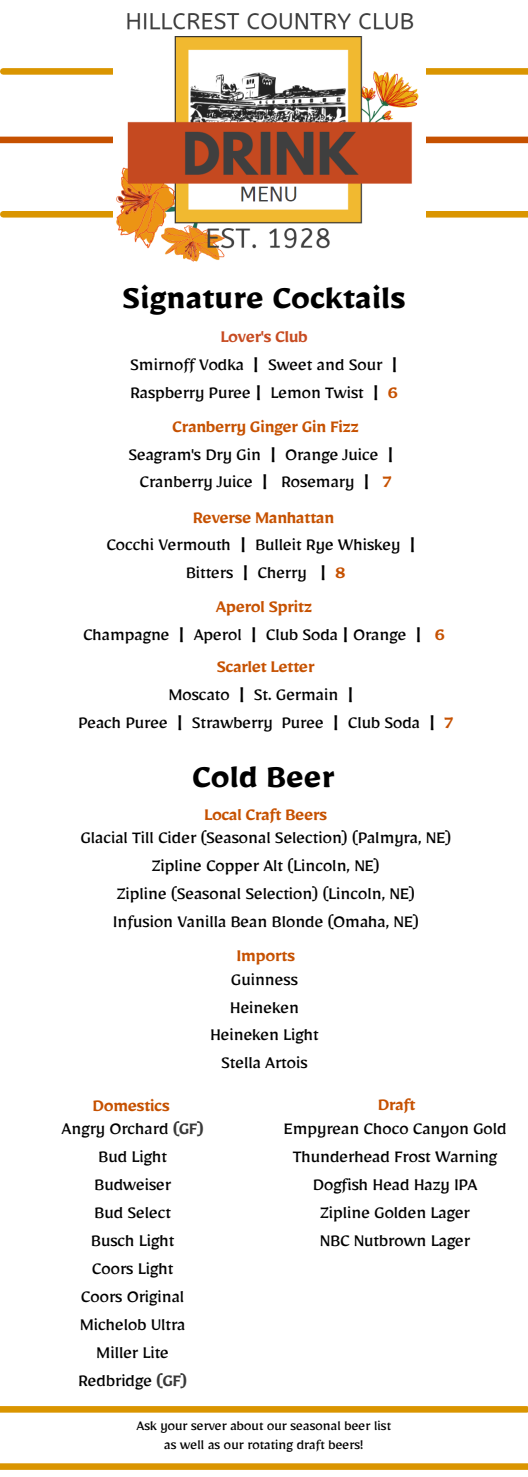
<style>
.page{position:relative;width:528px;height:1477px;background:#fff}
.page>*{position:absolute;margin:0;border:0;box-sizing:border-box;transform-origin:0 0}
.t1{font:700 37.69px "Mirza";color:#000}
.t2{font:600 20.06px "Mirza";letter-spacing:-.03em;color:#c65100}
.t3{font:20px "Mirza";letter-spacing:-.03em;color:#000}
.t4{font:600 20px "Mirza";letter-spacing:-.03em;color:#c65100}
.t5{font:600 20px "Mirza";letter-spacing:-.03em;color:#c74b21}
.t6{font:16px "Mirza";letter-spacing:-.03em;color:#000}
.s1{font-weight:600;color:#c65100}
.s2{font-weight:600;color:#393939}
</style>
<div class="page">
<div style="left:0;top:137px;width:527px;height:6px;background:#c65100"></div>
<div style="left:3px;top:68px;width:524px;height:7px;background:#da9500"></div>
<div style="left:3px;top:211px;width:524px;height:7px;background:#da9500"></div>
<div style="left:0;top:1406px;width:526px;height:6px;background:#da9500"></div>
<div style="left:0;top:1463px;width:527px;height:6px;background:#da9500"></div>
<img style="left:113px;top:13px;width:312px;height:249px">
<p class="t1" style="left:122px;top:273px;width:284px">Signature Cocktails</p>
<p class="t5" style="left:220px;top:323px;width:89px">Lover's Club</p>
<p class="t3" style="left:130px;top:351px;width:269px">Smirnoff Vodka | Sweet and Sour |</p>
<p class="t3" style="left:130px;top:379px;width:269px">Raspberry Puree | Lemon Twist | <span class="s1">6</span></p>
<p class="t4" style="left:172px;top:413px;width:188px">Cranberry Ginger Gin Fizz</p>
<p class="t3" style="left:128px;top:441px;width:267px">Seagram's Dry Gin | Orange Juice |</p>
<p class="t3" style="left:139px;top:469px;width:254px">Cranberry Juice | Rosemary | <span class="s1">7</span></p>
<p class="t4" style="left:193px;top:504px;width:143px">Reverse Manhattan</p>
<p class="t3" style="left:106px;top:532px;width:311px">Cocchi Vermouth | Bulleit Rye Whiskey |</p>
<p class="t3" style="left:185px;top:560px;width:161px">Bitters | Cherry | <span class="s1">8</span></p>
<p class="t4" style="left:216px;top:593px;width:98px">Aperol Spritz</p>
<p class="t3" style="left:83px;top:621px;width:363px">Champagne | Aperol | Club Soda | Orange | <span class="s1">6</span></p>
<p class="t4" style="left:217px;top:653px;width:99px">Scarlet Letter</p>
<p class="t3" style="left:168px;top:681px;width:187px">Moscato | St. Germain |</p>
<p class="t3" style="left:78px;top:709px;width:376px">Peach Puree | Strawberry Puree | Club Soda | <span class="s1">7</span></p>
<p class="t1" style="left:192px;top:752px;width:144px">Cold Beer</p>
<p class="t4" style="left:204px;top:801px;width:125px">Local Craft Beers</p>
<p class="t3" style="left:80px;top:825px;width:372px">Glacial Till Cider (Seasonal Selection) (Palmyra, NE)</p>
<p class="t3" style="left:152px;top:852px;width:229px">Zipline Copper Alt (Lincoln, NE)</p>
<p class="t3" style="left:117px;top:880px;width:299px">Zipline (Seasonal Selection) (Lincoln, NE)</p>
<p class="t3" style="left:113px;top:908px;width:307px">Infusion Vanilla Bean Blonde (Omaha, NE)</p>
<p class="t2" style="left:236px;top:942px;width:60px">Imports</p>
<p class="t3" style="left:231px;top:966px;width:69px">Guinness</p>
<p class="t3" style="left:230px;top:994px;width:71px">Heineken</p>
<p class="t3" style="left:210px;top:1022px;width:110px">Heineken Light</p>
<p class="t3" style="left:221px;top:1050px;width:88px">Stella Artois</p>
<p class="t4" style="left:93px;top:1092px;width:79px">Domestics</p>
<p class="t3" style="left:62px;top:1115px;width:144px">Angry Orchard <span class="s2">(GF)</span></p>
<p class="t3" style="left:98px;top:1143px;width:70px">Bud Light</p>
<p class="t3" style="left:94px;top:1171px;width:79px">Budweiser</p>
<p class="t3" style="left:94px;top:1199px;width:78px">Bud Select</p>
<p class="t3" style="left:91px;top:1227px;width:85px">Busch Light</p>
<p class="t3" style="left:92px;top:1255px;width:83px">Coors Light</p>
<p class="t3" style="left:81px;top:1283px;width:105px">Coors Original</p>
<p class="t3" style="left:80px;top:1311px;width:107px">Michelob Ultra</p>
<p class="t3" style="left:96px;top:1339px;width:74px">Miller Lite</p>
<p class="t3" style="left:78px;top:1367px;width:111px">Redbridge <span class="s2">(GF)</span></p>
<p class="t4" style="left:377px;top:1091px;width:39px">Draft</p>
<p class="t3" style="left:283px;top:1115px;width:225px">Empyrean Choco Canyon Gold</p>
<p class="t3" style="left:292px;top:1143px;width:206px">Thunderhead Frost Warning</p>
<p class="t3" style="left:312px;top:1171px;width:166px">Dogfish Head Hazy IPA</p>
<p class="t3" style="left:320px;top:1199px;width:151px">Zipline Golden Lager</p>
<p class="t3" style="left:320px;top:1227px;width:152px">NBC Nutbrown Lager</p>
<p class="t6" style="left:136px;top:1415px;width:256px">Ask your server about our seasonal beer list</p>
<p class="t6" style="left:164px;top:1434px;width:201px">as well as our rotating draft beers!</p>
</div>
